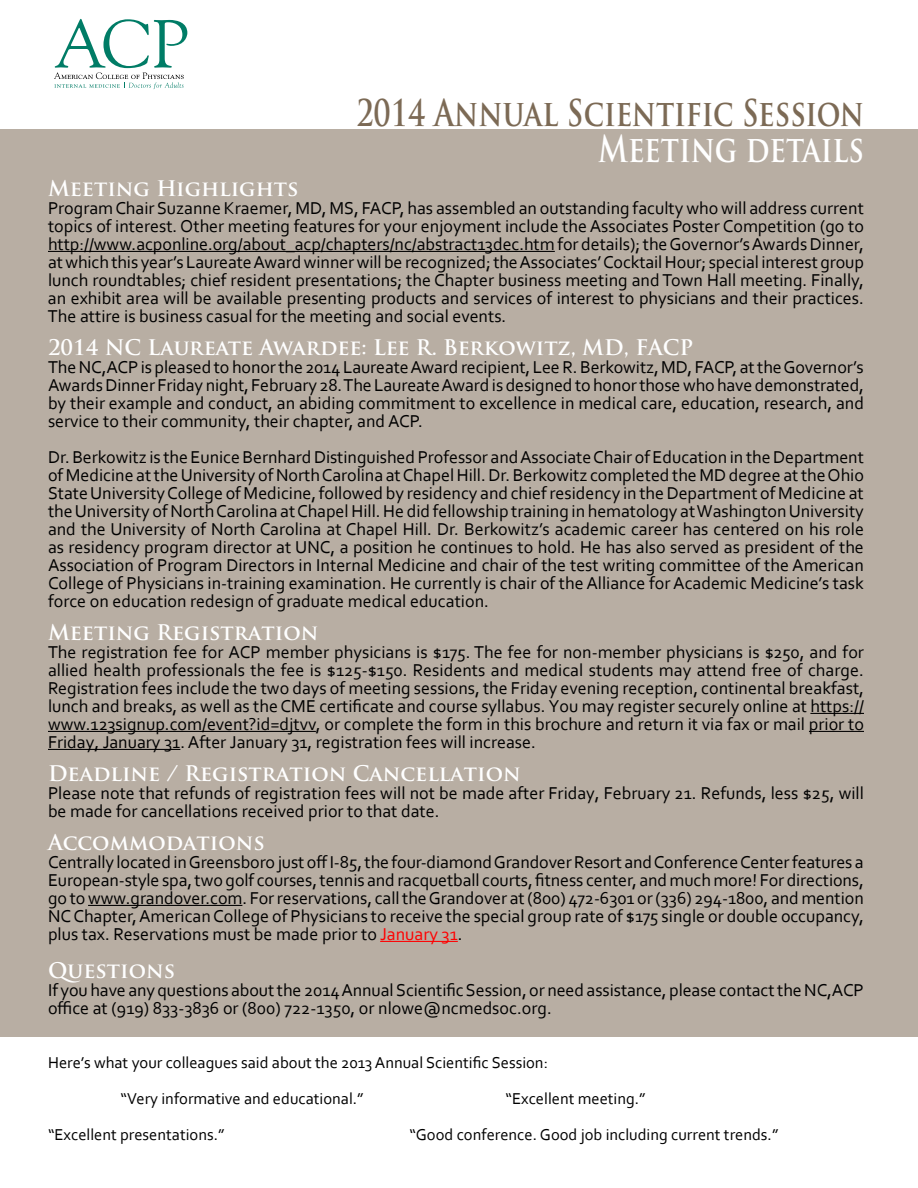
<style>
.page{position:relative;width:918px;height:1188px;background:#fff}
.page>*{position:absolute;margin:0;border:0;box-sizing:border-box;transform-origin:0 0}
.t1{font:700 36px "Trajan Pro";color:#7c6a55;scale:.8 1}
.t2{font:700 36px "Trajan Pro";color:#fff;scale:.8 1}
.t3{font:700 21px "Trajan Pro";color:#fff}
.t4{font:18px/18px "Corbel";color:#000;text-align:justify}
.t5{font:16.5px/36px "Corbel";color:#000}
.s1{color:#f00}
</style>
<div class="page">
<div style="left:0;top:129px;width:918px;height:908px;background:#b8aea3"></div>
<hr style="left:48px;top:251px;width:507px;height:1px;background:#000">
<hr style="left:810px;top:713px;width:54px;height:1px;background:#000">
<hr style="left:48px;top:731px;width:268px;height:1px;background:#000">
<hr style="left:809px;top:731px;width:55px;height:1px;background:#000">
<hr style="left:48px;top:749px;width:132px;height:1px;background:#000">
<hr style="left:88px;top:905px;width:154px;height:1px;background:#000">
<hr style="left:380px;top:941px;width:78px;height:1px;background:#f00">
<svg style="left:54px;top:19px;width:133px;height:70px"></svg>
<h1 class="t1" style="left:356px;top:90px;width:636px">2014 Annual Scientific Session</h1>
<h1 class="t2" style="left:598px;top:126px;width:334px">Meeting details</h1>
<p class="t3" style="left:48px;top:175px;width:252px">Meeting Highlights</p>
<p class="t4" style="left:48px;top:198px;width:818px">Program Chair Suzanne Kraemer, MD, MS, FACP, has assembled an outstanding faculty who will address current topics of interest. Other meeting features for your enjoyment include the Associates Poster Competition (go to http://www.acponline.org/about_acp/chapters/nc/abstract13dec.htm for details); the Governor’s Awards Dinner, at which this year’s Laureate Award winner will be recognized; the Associates’ Cocktail H our; special interest group lunch roundtables; chief resident presentations; the Chapter business meeting and Town Hall meeting. Finally, an exhibit area will be available presenting products and services of interest to physicians and their practices.<br>The attire is business casual for the meeting and social events.</p>
<p class="t3" style="left:48px;top:334px;width:647px">2014 NC Laureate Awardee: Lee R. Berkowitz, MD, FACP</p>
<p class="t4" style="left:48px;top:357px;width:817px">The NC,ACP is pleased to honor the 2014 Laureate Award recipient, Lee R. Berkowitz, MD, FACP, at the Governor’s Awards Dinner Friday night, February 28. The Laureate Award is designed to honor those who have demonstrated, by their example and conduct, an abiding commitment to excellence in medical care, education, research, and service to their community, their chapter, and ACP.</p>
<p class="t4" style="left:48px;top:447px;width:818px">Dr. Berkowitz is the Eunice Bernhard Distinguished Professor and Associate Chair of Education in the Department of Medicine at the University of North Carolina at Chapel Hill. Dr. Berkowitz completed the MD degree at the Ohio State University College of Medicine, followed by residency and chief residency in the Department of Medicine at the University of North Carolina at Chapel H ill. He did fellowship training in hematology at Washington University and the University of North Carolina at Chapel Hill. Dr. Berkowitz’s academic career has centered on his role as residency program director at UNC, a position he continues to hold. He has also served as president of the Association of Program Directors in Internal Medicine and chair of the test writing committee of the American College of Physicians in-training examination. He currently is chair of the Alliance for Academic Medicine’s task force on education redesign of graduate medical education.</p>
<p class="t3" style="left:48px;top:619px;width:272px">Meeting Registration</p>
<p class="t4" style="left:48px;top:642px;width:818px">The registration fee for ACP member physicians is $175. The fee for non-member physicians is $250, and for allied health professionals the fee is $125-$150. Residents and medical students may attend free of charge.<br>Registration fees include the two days of meeting sessions, the Friday evening reception, continental breakfast, lunch and breaks, as well as the CME certificate and course syllabus. You may register securely online at https:// www.123signup.com/event?id=djtvv, or complete the form in this brochure and return it via fax or mail prior to Friday, January 31. After January 31, registration fees will increase.</p>
<p class="t3" style="left:48px;top:760px;width:474px">Deadline / Registration Cancellation</p>
<p class="t4" style="left:48px;top:783px;width:818px">Please note that refunds of registration fees will not be made after Friday, February 21. Refunds, less $25, will be made for cancellations received prior to that date.</p>
<p class="t3" style="left:48px;top:829px;width:218px">Accommodations</p>
<p class="t4" style="left:48px;top:852px;width:817px">Centrally located in Greensboro just off I-85, the four-diamond Grandover Resort and Conference Center features a European-style spa, two golf courses, tennis and racquetball courts, fitness center, and much more! For directions, go to www.grandover.com. For reservations, call the Grandover at (800) 472-6301 or (336) 294-1800, and mention NC Chapter, American College of Physicians to receive the special group rate of $175 single or double occupancy, plus tax. Reservations must be made prior to <span class="s1">January 31</span>.</p>
<p class="t3" style="left:48px;top:957px;width:129px">Questions</p>
<p class="t4" style="left:48px;top:980px;width:817px">If you have any questions about the 2014 Annual Scientific Session, or need assistance, please contact the NC,ACP office at (919) 833-3836 or (800) 722-1350, or nlowe@ncmedsoc.org.</p>
<p class="t5" style="left:121px;top:1044px;width:429px;text-indent:-73px">Here’s what your colleagues said about the 2013 Annual Scientific Session: “Very informative and educational.”</p>
<p class="t5" style="left:506px;top:1080px;width:142px">“Excellent meeting.”</p>
<p class="t5" style="left:48px;top:1116px;width:178px">“Excellent presentations.”</p>
<p class="t5" style="left:409px;top:1116px;width:371px">“Good conference. Good job including current trends.”</p>
</div>
